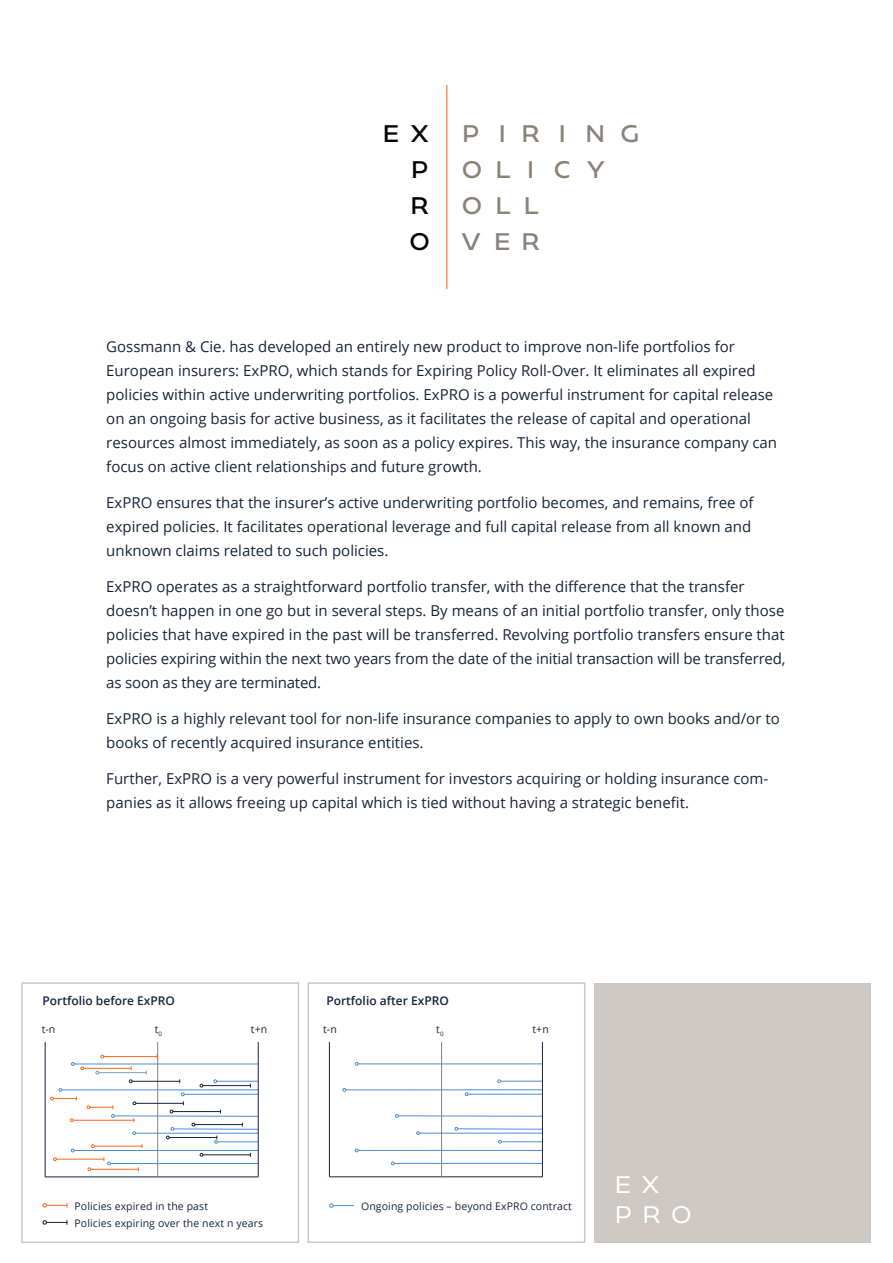
<style>
.page{position:relative;width:893px;height:1263px;background:#fff}
.page>*{position:absolute;margin:0;border:0;box-sizing:border-box;transform-origin:0 0}
.t1{font:21px/36px "Geometrica";letter-spacing:.715em;color:#8b8278}
.t2{font:21px/36px "Geometrica";color:#000;text-align:justify}
.t3{font:21px/30px "Geometrica";color:#fff}
.t4{font:15px/24px "Open Sans";color:#17243d}
.t5{font:600 12px "Open Sans";color:#17243d}
.t6{font:10.5px/16.8px "Open Sans";letter-spacing:.01em;color:#17243d}
.t7{font:6.15px "Open Sans";color:#17243d}
</style>
<div class="page">
<div style="left:21px;top:982px;width:278px;height:261px;border:2px solid #cdc8c4"></div>
<div style="left:308px;top:982px;width:277px;height:261px;border:2px solid #cdc8c4"></div>
<div style="left:595px;top:983px;width:276px;height:259px;background:#cdc8c4"></div>
<svg style="left:43px;top:1203px;width:25px;height:4px"></svg>
<svg style="left:43px;top:1220px;width:25px;height:4px"></svg>
<hr style="left:45px;top:1176px;width:213px;height:1px;background:#17243d">
<hr style="left:157px;top:1042px;width:1px;height:134px;background:#8b8278">
<hr style="left:174px;top:1128px;width:84px;height:2px;background:#4d8dce">
<hr style="left:458px;top:1128px;width:84px;height:1px;background:#4d8dce">
<hr style="left:84px;top:1068px;width:47px;height:1px;background:#ff671d">
<hr style="left:104px;top:1056px;width:53px;height:1px;background:#ff671d">
<hr style="left:132px;top:1081px;width:48px;height:1px;background:#17243d">
<svg style="left:129px;top:1079px;width:4px;height:4px"></svg>
<hr style="left:203px;top:1085px;width:47px;height:1px;background:#17243d">
<hr style="left:136px;top:1103px;width:47px;height:1px;background:#17243d">
<hr style="left:173px;top:1111px;width:47px;height:1px;background:#17243d">
<hr style="left:195px;top:1124px;width:47px;height:1px;background:#17243d">
<hr style="left:169px;top:1137px;width:48px;height:1px;background:#17243d">
<svg style="left:166px;top:1127px;width:8px;height:12px"></svg>
<hr style="left:203px;top:1154px;width:47px;height:1px;background:#17243d">
<hr style="left:91px;top:1169px;width:47px;height:1px;background:#ff671d">
<hr style="left:94px;top:1146px;width:48px;height:1px;background:#ff671d">
<svg style="left:91px;top:1144px;width:4px;height:4px"></svg>
<hr style="left:56px;top:1159px;width:48px;height:1px;background:#ff671d">
<svg style="left:53px;top:1157px;width:4px;height:4px"></svg>
<hr style="left:99px;top:1072px;width:47px;height:1px;background:#7ba0c4">
<hr style="left:73px;top:1120px;width:61px;height:1px;background:#ff671d">
<svg style="left:70px;top:1118px;width:4px;height:4px"></svg>
<hr style="left:114px;top:1115px;width:144px;height:2px;background:#4d8dce">
<svg style="left:87px;top:1105px;width:28px;height:13px"></svg>
<hr style="left:74px;top:1063px;width:184px;height:1px;background:#4d8dce">
<svg style="left:71px;top:1062px;width:13px;height:8px"></svg>
<hr style="left:62px;top:1089px;width:196px;height:1px;background:#4d8dce">
<svg style="left:50px;top:1088px;width:27px;height:12px"></svg>
<hr style="left:136px;top:1133px;width:122px;height:1px;background:#4d8dce">
<svg style="left:132px;top:1131px;width:4px;height:4px"></svg>
<hr style="left:184px;top:1094px;width:74px;height:1px;background:#4d8dce">
<svg style="left:181px;top:1092px;width:4px;height:4px"></svg>
<hr style="left:110px;top:1163px;width:148px;height:1px;background:#4d8dce">
<svg style="left:104px;top:1157px;width:7px;height:8px"></svg>
<hr style="left:217px;top:1141px;width:41px;height:1px;background:#4d8dce">
<svg style="left:214px;top:1136px;width:4px;height:7px"></svg>
<hr style="left:217px;top:1081px;width:41px;height:1px;background:#4d8dce">
<svg style="left:213px;top:1079px;width:4px;height:4px"></svg>
<hr style="left:74px;top:1150px;width:184px;height:1px;background:#4d8dce">
<hr style="left:398px;top:1115px;width:144px;height:1px;background:#4d8dce">
<svg style="left:395px;top:1114px;width:4px;height:3px"></svg>
<hr style="left:358px;top:1063px;width:184px;height:1px;background:#4d8dce">
<svg style="left:355px;top:1062px;width:3px;height:4px"></svg>
<hr style="left:346px;top:1089px;width:196px;height:1px;background:#4d8dce">
<svg style="left:342px;top:1088px;width:4px;height:4px"></svg>
<hr style="left:419px;top:1133px;width:123px;height:1px;background:#4d8dce">
<svg style="left:416px;top:1131px;width:4px;height:4px"></svg>
<hr style="left:468px;top:1094px;width:73px;height:1px;background:#4d8dce">
<hr style="left:394px;top:1163px;width:148px;height:1px;background:#4d8dce">
<svg style="left:391px;top:1161px;width:4px;height:4px"></svg>
<hr style="left:501px;top:1141px;width:41px;height:1px;background:#4d8dce">
<svg style="left:498px;top:1140px;width:4px;height:3px"></svg>
<hr style="left:501px;top:1081px;width:41px;height:1px;background:#4d8dce">
<svg style="left:497px;top:1079px;width:4px;height:4px"></svg>
<hr style="left:358px;top:1150px;width:184px;height:1px;background:#4d8dce">
<hr style="left:45px;top:1042px;width:1px;height:135px;background:#17243d">
<hr style="left:258px;top:1042px;width:1px;height:134px;background:#17243d">
<svg style="left:329px;top:1203px;width:25px;height:5px"></svg>
<hr style="left:329px;top:1042px;width:1px;height:134px;background:#17243d">
<hr style="left:329px;top:1176px;width:213px;height:1px;background:#17243d">
<hr style="left:441px;top:1042px;width:1px;height:134px;background:#8b8278">
<hr style="left:542px;top:1042px;width:1px;height:135px;background:#17243d">
<hr style="left:446px;top:85px;width:1px;height:204px;background:#ff864a">
<h1 class="t2" style="left:409px;top:116px;width:22px;text-indent:-27px">E X P R O</h1>
<h1 class="t1" style="left:462px;top:116px;width:179px">PIRING<br>OLI CY<br>OLL<br>VER</h1>
<p class="t4" style="left:106px;top:334px;width:672px">Gossmann &amp; Cie. has developed an entirely new product to improve non-life portfolios for European insurers: ExPRO, which stands for Expiring Policy Roll-Over. It eliminates all expired policies within active underwriting portfolios. ExPRO is a powerful instrument for capital release on an ongoing basis for active business, as it facilitates the release of capital and operational resources almost immediately, as soon as a policy expires. This way, the insurance company can focus on active client relationships and future growth.</p>
<p class="t4" style="left:106px;top:490px;width:649px">ExPRO ensures that the insurer’s active underwriting portfolio becomes, and remains, free of expired policies. It facilitates operational leverage and full capital release from all known and unknown claims related to such policies.</p>
<p class="t4" style="left:106px;top:574px;width:681px">ExPRO operates as a straightforward portfolio transfer, with the difference that the transfer doesn’t happen in one go but in several steps. By means of an initial portfolio transfer, only those policies that have expired in the past will be transferred. Revolving portfolio transfers ensure that policies expiring within the next two years from the date of the initial transaction will be transferred, as soon as they are terminated.</p>
<p class="t4" style="left:106px;top:706px;width:675px">ExPRO is a highly relevant tool for non-life insurance companies to apply to own books and/or to books of recently acquired insurance entities.</p>
<p class="t4" style="left:106px;top:766px;width:664px">Further, ExPRO is a very powerful instrument for investors acquiring or holding insurance com&shy;panies as it allows freeing up capital which is tied without having a strategic benefit.</p>
<p class="t5" style="left:43px;top:992px;width:134px">Portfolio before ExPRO</p>
<p class="t5" style="left:326px;top:992px;width:124px">Portfolio after ExPRO</p>
<p class="t6" style="left:42px;top:1020px;width:15px">t-n</p>
<p class="t6" style="left:155px;top:1020px;width:5px">t</p>
<p class="t6" style="left:251px;top:1020px;width:18px">t+n</p>
<p class="t6" style="left:323px;top:1020px;width:15px">t-n</p>
<p class="t6" style="left:532px;top:1020px;width:18px">t+n</p>
<p class="t7" style="left:159px;top:1030px;width:5px">0</p>
<p class="t6" style="left:436px;top:1020px;width:9px">t<sub>0</sub></p>
<p class="t6" style="left:75px;top:1198px;width:190px">Policies expired in the past<br>Policies expiring over the next n years</p>
<p class="t6" style="left:361px;top:1198px;width:212px">Ongoing policies – beyond ExPRO contract</p>
<h1 class="t3" style="left:614px;top:1169px;width:79px">E X<br>PRO</h1>
</div>
